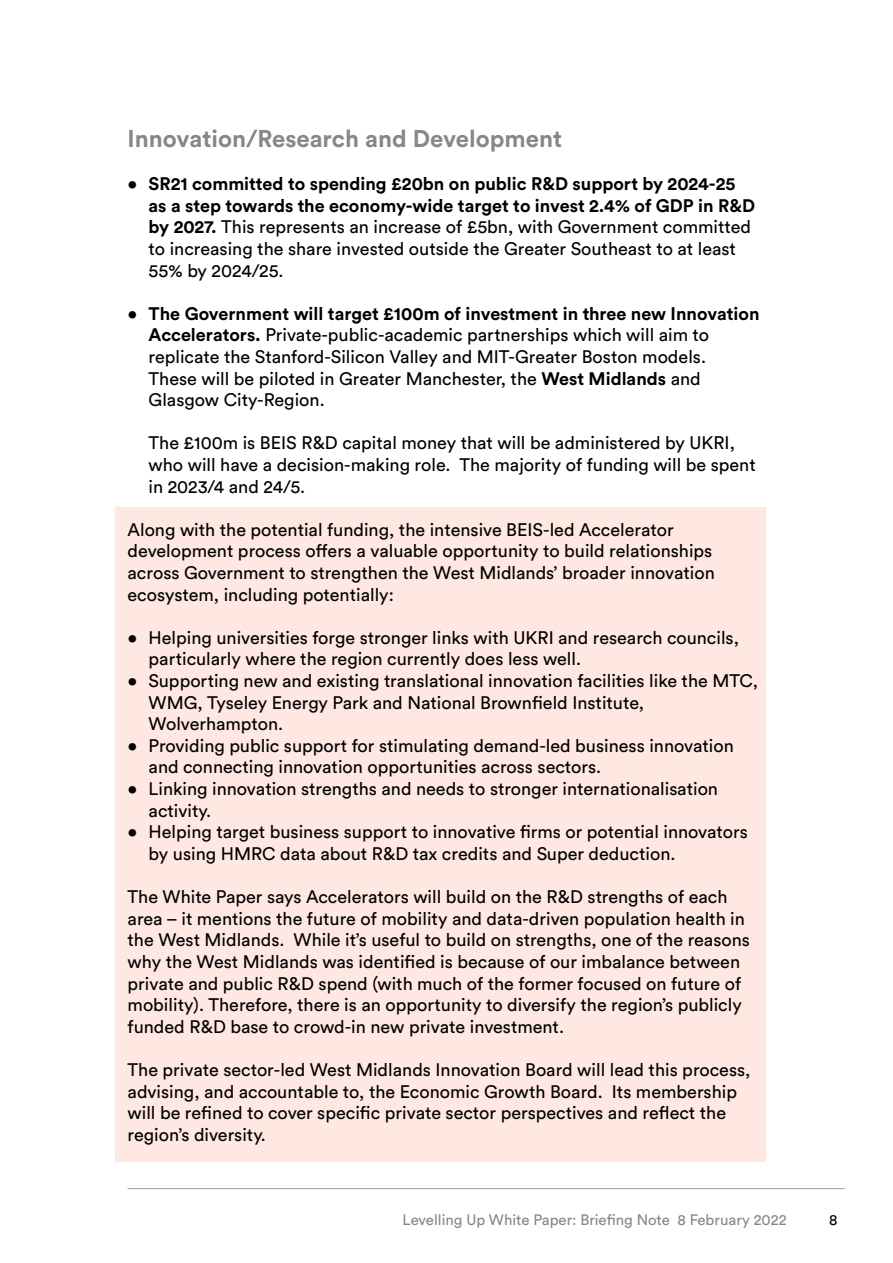
<style>
.page{position:relative;width:893px;height:1263px;background:#fff}
.page>*{position:absolute;margin:0;border:0;box-sizing:border-box;transform-origin:0 0}
.t1{font:700 24px "Circular Std";color:#878787}
.t2{font:18px/21.6px "Circular Std";color:#000}
.t3{font:15px "Circular Std";color:#878787}
.t4{font:15px "Circular Std";color:#000}
.s1{font-weight:700}
</style>
<div class="page">
<div style="left:115px;top:508px;width:650px;height:654px;background:#fee8e1"></div>
<hr style="left:128px;top:1188px;width:717px;height:1px;background:#9d9d9c">
<h1 class="t1" style="left:128px;top:123px;width:436px">Innovation/Research and Development</h1>
<p class="t2" style="left:149px;top:173px;width:608px;text-indent:-21px">• <span class="s1">SR21 committed to spending £20bn on public R&amp;D support by 2024-25 as a step towards the economy-wide target to invest 2.4% of GDP in R&amp;D by 2027.</span> This represents an increase of £5bn, with Government committed to increasing the share invested outside the Greater Southeast to at least 55% by 2024/25.</p>
<p class="t2" style="left:149px;top:302px;width:612px;text-indent:-21px">• <span class="s1">The Government will target £100m of investment in three new Innovation Accelerators.</span> Private-public-academic partnerships which will aim to replicate the Stanford-Silicon Valley and MIT-Greater Boston models.<br>These will be piloted in Greater Manchester, the <span class="s1">West Midlands</span> and Glasgow City-Region.</p>
<p class="t2" style="left:149px;top:432px;width:609px">The £100m is BEIS R&amp;D capital money that will be administered by UKRI, who will have a decision-making role. The majority of funding will be spent in 2023/4 and 24/5.</p>
<p class="t2" style="left:128px;top:518px;width:589px">Along with the potential funding, the intensive BEIS-led Accelerator development process offers a valuable opportunity to build relationships across Government to strengthen the West Midlands’ broader innovation ecosystem, including potentially:</p>
<p class="t2" style="left:149px;top:626px;width:592px;text-indent:-21px">• Helping universities forge stronger links with UKRI and research councils, particularly where the region currently does less well.</p>
<p class="t2" style="left:149px;top:670px;width:611px;text-indent:-21px">• Supporting new and existing translational innovation facilities like the MTC,<br>WMG, Tyseley Energy Park and National Brownfield Institute,<br>Wolverhampton.</p>
<p class="t2" style="left:149px;top:734px;width:587px;text-indent:-21px">• Providing public support for stimulating demand-led business innovation and connecting innovation opportunities across sectors.</p>
<p class="t2" style="left:149px;top:778px;width:571px;text-indent:-21px">• Linking innovation strengths and needs to stronger internationalisation activity.</p>
<p class="t2" style="left:149px;top:821px;width:601px;text-indent:-21px">• Helping target business support to innovative firms or potential innovators by using HMRC data about R&amp;D tax credits and Super deduction.</p>
<p class="t2" style="left:128px;top:886px;width:624px">The White Paper says Accelerators will build on the R&amp;D strengths of each area – it mentions the future of mobility and data-driven population health in the West Midlands. While it’s useful to build on strengths, one of the reasons why the West Midlands was identified is because of our imbalance between private and public R&amp;D spend (with much of the former focused on future of mobility). Therefore, there is an opportunity to diversify the region’s publicly funded R&amp;D base to crowd-in new private investment.</p>
<p class="t2" style="left:128px;top:1058px;width:624px">The private sector-led West Midlands Innovation Board will lead this process, advising, and accountable to, the Economic Growth Board. Its membership will be refined to cover specific private sector perspectives and reflect the region’s diversity.</p>
<p class="t3" style="left:402px;top:1211px;width:386px">Levelling Up White Paper: Briefing Note 8 February 2022</p>
<p class="t4" style="left:829px;top:1211px;width:10px">8</p>
</div>
